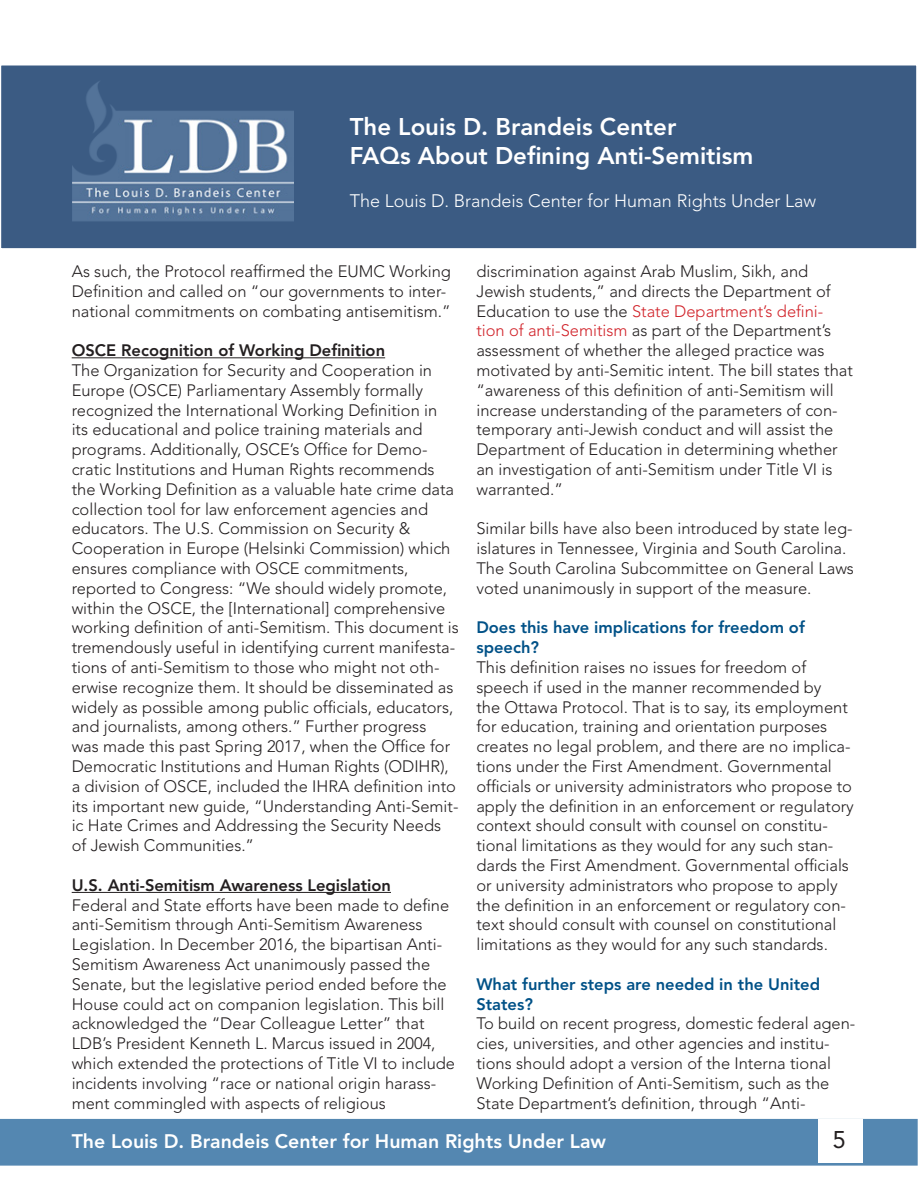
<style>
.page{position:relative;width:918px;height:1188px;background:#fff}
.page>*{position:absolute;margin:0;border:0;box-sizing:border-box;transform-origin:0 0}
.t1{font:800 24px/28.8px "Avenir";color:#fff}
.t2{font:24px "Avenir";color:#231f20}
.t3{font:800 19.5px "Avenir";color:#fff}
.t4{font:300 18px "Avenir";color:#fff}
.t5{font:300 16.5px/19.8px "Avenir";color:#231f20}
.t6{font:800 16.5px/19.8px "Avenir";color:#005187}
.t7{font:800 16.5px "Avenir";color:#231f20}
.s1{color:#d1232a}
</style>
<div class="page">
<div style="left:0;top:65px;width:917px;height:184px;background:#3b5b83"></div>
<img style="left:73px;top:81px;width:221px;height:140px">
<div style="left:0;top:64px;width:918px;height:186px;border:2px solid #fff"></div>
<div style="left:0;top:1119px;width:918px;height:47px;background:#5487b1"></div>
<div style="left:818px;top:1120px;width:45px;height:43px;background:#fff"></div>
<hr style="left:72px;top:357px;width:313px;height:1px;background:#231f20">
<hr style="left:72px;top:892px;width:319px;height:1px;background:#231f20">
<p class="t1" style="left:350px;top:113px;width:405px">The Louis D. Brandeis Center<br>FAQs About Defining Anti-Semitism</p>
<p class="t4" style="left:350px;top:190px;width:468px">The Louis D. Brandeis Center for Human Rights Under Law</p>
<p class="t5" style="left:72px;top:261px;width:381px">As such, the Protocol reaffirmed the EUMC Working<br>Definition and called on “our governments to inter&shy;national commitments on combating antisemitism.”</p>
<p class="t7" style="left:72px;top:341px;width:315px">OSCE Recognition of Working Definition</p>
<p class="t5" style="left:72px;top:360px;width:389px">The Organization for Security and Cooperation in Europe (OSCE) Parliamentary Assembly formally recognized the International Working Definition in<br>its educational and police training materials and programs. Additionally, OSCE’s Office for Demo&shy;cratic Institutions and Human Rights recommends the Working Definition as a valuable hate crime data collection tool for law enforcement agencies and educators. The U.S. Commission on Security &amp; Cooperation in Europe (Helsinki Commission) which ensures compliance with OSCE commitments, reported to Congress: “We should widely promote, within the OSCE, the [International] comprehensive working definition of anti-Semitism. This document is tremendously useful in identifying current manifesta&shy;tions of anti-Semitism to those who might not oth&shy;erwise recognize them. It should be disseminated as widely as possible among public officials, educators, and journalists, among others.” Further progress<br>was made this past Spring 2017, when the Office for Democratic Institutions and Human Rights (ODIHR), a division of OSCE, included the IHRA definition into its important new guide, “Understanding Anti-Semit&shy;ic Hate Crimes and Addressing the Security Needs of Jewish Communities.”</p>
<p class="t7" style="left:72px;top:875px;width:321px">U.S. Anti-Semitism Awareness Legislation</p>
<p class="t5" style="left:72px;top:895px;width:385px">Federal and State efforts have been made to define anti-Semitism through Anti-Semitism Awareness Legislation. In December 2016, the bipartisan Anti-Semitism Awareness Act unanimously passed the Senate, but the legislative period ended before the House could act on companion legislation. This bill acknowledged the “Dear Colleague Letter” that LDB’s President Kenneth L. Marcus issued in 2004, which extended the protections of Title VI to include incidents involving “race or national origin harass&shy;ment commingled with aspects of religious</p>
<p class="t5" style="left:476px;top:261px;width:378px">discrimination against Arab Muslim, Sikh, and Jewish students,” and directs the Department of Education to use the <span class="s1">State Department’s defini&shy;tion of anti-Semitism</span> as part of the Department’s assessment of whether the alleged practice was motivated by anti-Semitic intent. The bill states that “awareness of this definition of anti-Semitism will increase understanding of the parameters of con&shy;temporary anti-Jewish conduct and will assist the Department of Education in determining whether an investigation of anti-Semitism under Title VI is warranted.”</p>
<p class="t5" style="left:476px;top:519px;width:379px">Similar bills have also been introduced by state leg&shy;islatures in Tennessee, Virginia and South Carolina.<br>The South Carolina Subcommittee on General Laws voted unanimously in support of the measure.</p>
<p class="t6" style="left:476px;top:618px;width:330px">Does this have implications for freedom of speech?</p>
<p class="t5" style="left:476px;top:657px;width:379px">This definition raises no issues for freedom of speech if used in the manner recommended by<br>the Ottawa Protocol. That is to say, its employment for education, training and orientation purposes creates no legal problem, and there are no implica&shy;tions under the First Amendment. Governmental officials or university administrators who propose to apply the definition in an enforcement or regulatory context should consult with counsel on constitu&shy;tional limitations as they would for any such stan&shy;dards the First Amendment. Governmental officials or university administrators who propose to apply the definition in an enforcement or regulatory con&shy;text should consult with counsel on constitutional limitations as they would for any such standards.</p>
<p class="t6" style="left:476px;top:974px;width:345px">What further steps are needed in the United<br>States?</p>
<p class="t5" style="left:476px;top:1014px;width:381px">To build on recent progress, domestic federal agen&shy;cies, universities, and other agencies and institu&shy;tions should adopt a version of the Interna tional Working Definition of Anti-Semitism, such as the State Department’s definition, through “Anti-</p>
<p class="t3" style="left:72px;top:1129px;width:536px">The Louis D. Brandeis Center for Human Rights Under Law</p>
<p class="t2" style="left:832px;top:1126px;width:15px">5</p>
</div>
